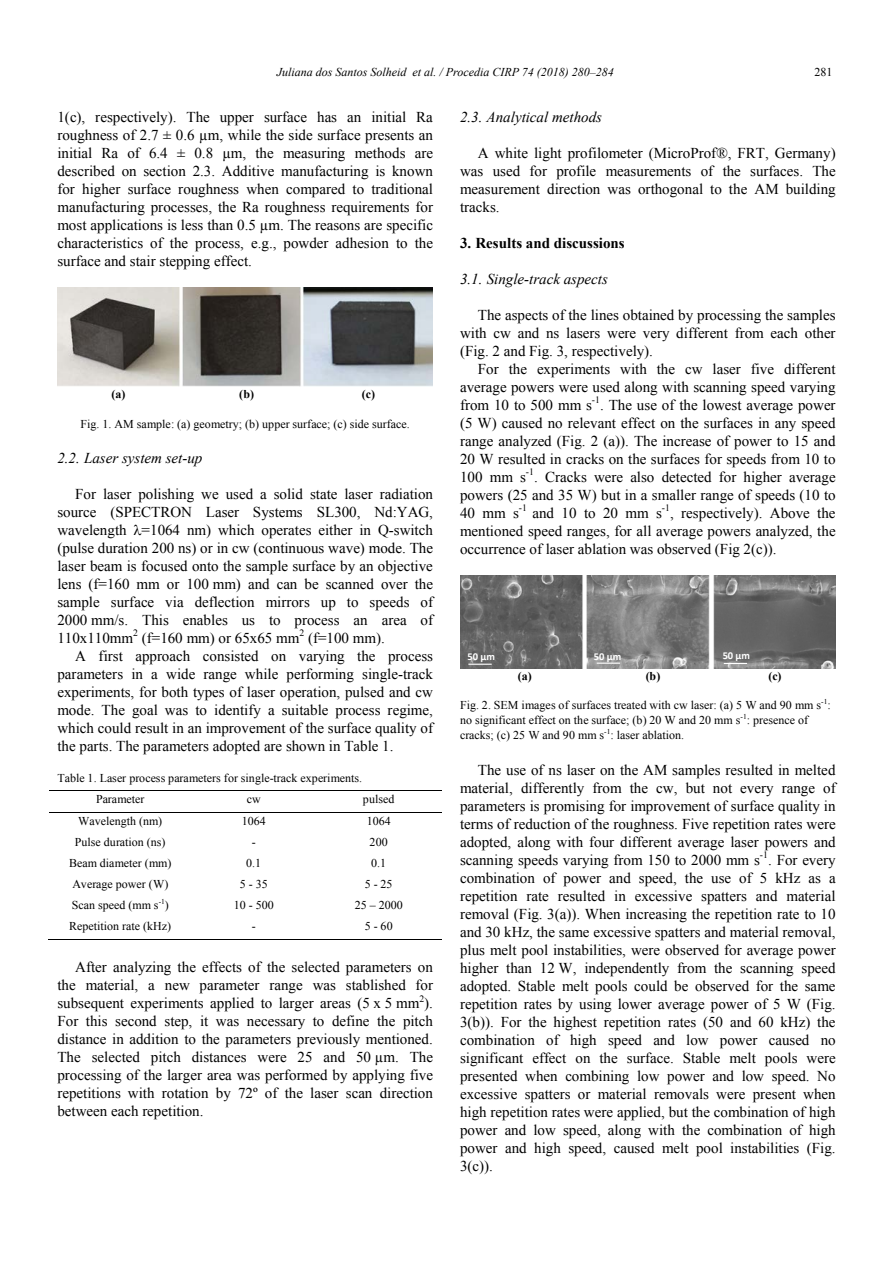
<style>
.page{position:relative;width:893px;height:1263px;background:#fff}
.page>*{position:absolute;margin:0;border:0;box-sizing:border-box;transform-origin:0 0}
.t1{font:15px/18px "Times New Roman";color:#000;text-align:justify}
.t2{font:italic 15px "Times New Roman";color:#000}
.t3{font:700 15px "Times New Roman";color:#000}
.RH_Left{font:12px/15px "Times New Roman";color:#000}
.RH_Left-2{font:italic 12px "Times New Roman";color:#000}
.t4{font:700 12px "Times New Roman";color:#000}
.t5{font:700 10.5px "Calibri";color:#fff}
</style>
<div class="page">
<hr style="left:49px;top:790px;width:142px;height:1px;background:#000">
<hr style="left:192px;top:790px;width:124px;height:1px;background:#000">
<hr style="left:317px;top:790px;width:124px;height:1px;background:#000">
<hr style="left:49px;top:812px;width:142px;height:1px;background:#000">
<hr style="left:192px;top:812px;width:124px;height:1px;background:#000">
<hr style="left:317px;top:812px;width:124px;height:1px;background:#000">
<hr style="left:48px;top:939px;width:143px;height:1px;background:#000">
<hr style="left:191px;top:939px;width:125px;height:1px;background:#000">
<hr style="left:316px;top:939px;width:125px;height:1px;background:#000">
<img style="left:57px;top:287px;width:376px;height:100px">
<img style="left:460px;top:575px;width:375px;height:93px">
<svg style="left:597px;top:663px;width:23px;height:1px"></svg>
<svg style="left:724px;top:663px;width:23px;height:1px"></svg>
<svg style="left:468px;top:664px;width:24px;height:1px"></svg>
<p class="RH_Left-2" style="left:277px;top:64px;width:338px">Juliana dos Santos Solheid et al. / Procedia CIRP 74 (2018) 280–284</p>
<p class="RH_Left" style="left:815px;top:64px;width:19px">281</p>
<p class="t1" style="left:57px;top:108px;width:377px">1(c), respectively). The upper surface has an initial Ra roughness of 2.7 ± 0.6 µm, while the side surface presents an initial Ra of 6.4 ± 0.8 µm, the measuring methods are described on section 2.3. Additive manufacturing is known for higher surface roughness when compared to traditional manufacturing processes, the Ra roughness requirements for most applications is less than 0.5 µm. The reasons are specific characteristics of the process, e.g., powder adhesion to the surface and stair stepping effect.</p>
<p class="t2" style="left:460px;top:107px;width:144px">2.3. Analytical methods</p>
<p class="t1" style="left:460px;top:144px;width:377px;text-indent:18px">A white light profilometer (MicroProf®, FRT, Germany) was used for profile measurements of the surfaces. The measurement direction was orthogonal to the AM building tracks.</p>
<p class="t3" style="left:460px;top:233px;width:166px">3. Results and discussions</p>
<p class="t2" style="left:460px;top:269px;width:149px">3.1. Single-track aspects</p>
<p class="t1" style="left:478px;top:306px;width:359px">The aspects of the lines obtained by processing the samples</p>
<p class="t1" style="left:460px;top:324px;width:377px">with cw and ns lasers were very different from each other</p>
<p class="t1" style="left:460px;top:342px;width:194px">(Fig. 2 and Fig. 3, respectively).</p>
<p class="t1" style="left:478px;top:360px;width:359px">For the experiments with the cw laser five different</p>
<p class="t1" style="left:460px;top:378px;width:377px">average powers were used along with scanning speed varying</p>
<p class="t1" style="left:460px;top:396px;width:377px">from 10 to 500 mm s<sup>-1</sup>. The use of the lowest average power</p>
<p class="t1" style="left:460px;top:414px;width:377px">(5 W) caused no relevant effect on the surfaces in any speed</p>
<p class="t1" style="left:460px;top:432px;width:377px">range analyzed (Fig. 2 (a)). The increase of power to 15 and</p>
<p class="t1" style="left:460px;top:450px;width:377px">20 W resulted in cracks on the surfaces for speeds from 10 to</p>
<p class="t1" style="left:460px;top:468px;width:377px">100 mm s<sup>-1</sup>. Cracks were also detected for higher average</p>
<p class="t1" style="left:460px;top:486px;width:377px">powers (25 and 35 W) but in a smaller range of speeds (10 to</p>
<p class="t1" style="left:460px;top:504px;width:377px">40 mm s<sup>-1</sup> and 10 to 20 mm s<sup>-1</sup>, respectively). Above the</p>
<p class="t1" style="left:460px;top:522px;width:377px">mentioned speed ranges, for all average powers analyzed, the</p>
<p class="t1" style="left:460px;top:540px;width:318px">occurrence of laser ablation was observed (Fig 2(c)).</p>
<p class="t4" style="left:111px;top:386px;width:15px">(a)</p>
<p class="t4" style="left:239px;top:386px;width:16px">(b)</p>
<p class="t4" style="left:362px;top:386px;width:15px">(c)</p>
<p class="RH_Left" style="left:81px;top:416px;width:331px">Fig. 1. AM sample: (a) geometry; (b) upper surface; (c) side surface.</p>
<p class="t2" style="left:57px;top:448px;width:146px">2.2. Laser system set-up</p>
<p class="t1" style="left:75px;top:485px;width:359px">For laser polishing we used a solid state laser radiation</p>
<p class="t1" style="left:57px;top:503px;width:377px">source (SPECTRON Laser Systems SL300, Nd:YAG,</p>
<p class="t1" style="left:57px;top:521px;width:377px">wavelength =1064 nm) which operates either in Q-switch</p>
<p class="t1" style="left:57px;top:539px;width:377px">(pulse duration 200 ns) or in cw (continuous wave) mode. The</p>
<p class="t1" style="left:57px;top:557px;width:377px">laser beam is focused onto the sample surface by an objective</p>
<p class="t1" style="left:57px;top:575px;width:377px">lens (f=160 mm or 100 mm) and can be scanned over the</p>
<p class="t1" style="left:57px;top:593px;width:377px">sample surface via deflection mirrors up to speeds of</p>
<p class="t1" style="left:57px;top:611px;width:377px">2000 mm/s. This enables us to process an area of</p>
<p class="t1" style="left:57px;top:629px;width:329px">110x110mm<sup>2</sup> (f=160 mm) or 65x65 mm<sup>2</sup> (f=100 mm).</p>
<p class="t1" style="left:75px;top:647px;width:359px">A first approach consisted on varying the process</p>
<p class="t1" style="left:57px;top:665px;width:377px">parameters in a wide range while performing single-track</p>
<p class="t1" style="left:57px;top:683px;width:377px">experiments, for both types of laser operation, pulsed and cw</p>
<p class="t1" style="left:57px;top:701px;width:377px">mode. The goal was to identify a suitable process regime,</p>
<p class="t1" style="left:57px;top:719px;width:377px">which could result in an improvement of the surface quality of</p>
<p class="t1" style="left:57px;top:737px;width:338px">the parts. The parameters adopted are shown in Table 1.</p>
<p class="RH_Left" style="left:96px;top:766px;width:268px;line-height:21.8px;text-indent:-39px">Table 1. Laser process parameters for single-track experiments.<br>Parameter</p>
<p class="t5" style="left:468px;top:649px;width:29px">50 µm</p>
<p class="t5" style="left:594px;top:649px;width:29px">50 µm</p>
<p class="t5" style="left:723px;top:648px;width:29px">50 µm</p>
<p class="t4" style="left:518px;top:667px;width:15px">(a)</p>
<p class="t4" style="left:646px;top:667px;width:16px">(b)</p>
<p class="t4" style="left:768px;top:667px;width:15px">(c)</p>
<p class="RH_Left" style="left:460px;top:698px;width:372px">Fig. 2. SEM images of surfaces treated with cw laser: (a) 5 W and 90 mm s<sup>-1</sup>: no significant effect on the surface; (b) 20 W and 20 mm s<sup>-1</sup>: presence of cracks; (c) 25 W and 90 mm s<sup>-1</sup>: laser ablation.</p>
<p class="t1" style="left:460px;top:760px;width:377px;text-indent:18px">The use of ns laser on the AM samples resulted in melted material, differently from the cw, but not every range of parameters is promising for improvement of surface quality in terms of reduction of the roughness. Five repetition rates were adopted, along with four different average laser powers and scanning speeds varying from 150 to 2000 mm s<sup>-1</sup>. For every combination of power and speed, the use of 5 kHz as a repetition rate resulted in excessive spatters and material removal (Fig. 3(a)). When increasing the repetition rate to 10 and 30 kHz, the same excessive spatters and material removal, plus melt pool instabilities, were observed for average power higher than 12 W, independently from the scanning speed adopted. Stable melt pools could be observed for the same repetition rates by using lower average power of 5 W (Fig.<br>3(b)). For the highest repetition rates (50 and 60 kHz) the combination of high speed and low power caused no significant effect on the surface. Stable melt pools were presented when combining low power and low speed. No excessive spatters or material removals were present when high repetition rates were applied, but the combination of high power and low speed, along with the combination of high power and high speed, caused melt pool instabilities (Fig.<br>3(c)).</p>
<p class="RH_Left" style="left:247px;top:792px;width:15px">cw</p>
<p class="RH_Left" style="left:363px;top:792px;width:33px">pulsed</p>
<p class="RH_Left" style="left:78px;top:813px;width:86px">Wavelength (nm)</p>
<p class="RH_Left" style="left:242px;top:813px;width:26px">1064</p>
<p class="RH_Left" style="left:367px;top:813px;width:26px">1064</p>
<p class="RH_Left" style="left:75px;top:834px;width:92px">Pulse duration (ns)</p>
<p class="RH_Left" style="left:252px;top:834px;width:5px">-</p>
<p class="RH_Left" style="left:370px;top:834px;width:20px">200</p>
<p class="RH_Left" style="left:69px;top:855px;width:104px">Beam diameter (mm)</p>
<p class="RH_Left" style="left:246px;top:855px;width:16px">0.1</p>
<p class="RH_Left" style="left:371px;top:855px;width:16px">0.1</p>
<p class="RH_Left" style="left:72px;top:876px;width:97px">Average power (W)</p>
<p class="RH_Left" style="left:240px;top:876px;width:29px">5-35</p>
<p class="RH_Left" style="left:365px;top:876px;width:29px">5-25</p>
<p class="RH_Left" style="left:72px;top:897px;width:99px">Scan speed (mm s<sup>-1</sup>)</p>
<p class="RH_Left" style="left:234px;top:897px;width:42px">10 - 500</p>
<p class="RH_Left" style="left:355px;top:897px;width:50px">25 – 2000</p>
<p class="RH_Left" style="left:69px;top:918px;width:103px">Repetition rate (kHz)</p>
<p class="RH_Left" style="left:252px;top:918px;width:5px">-</p>
<p class="RH_Left" style="left:365px;top:918px;width:29px">5-60</p>
<p class="t1" style="left:57px;top:958px;width:377px;text-indent:18px">After analyzing the effects of the selected parameters on the material, a new parameter range was stablished for subsequent experiments applied to larger areas (5 x 5 mm<sup>2</sup>).<br>For this second step, it was necessary to define the pitch distance in addition to the parameters previously mentioned.<br>The selected pitch distances were 25 and 50 µm. The processing of the larger area was performed by applying five repetitions with rotation by 72º of the laser scan direction between each repetition.</p>
</div>
